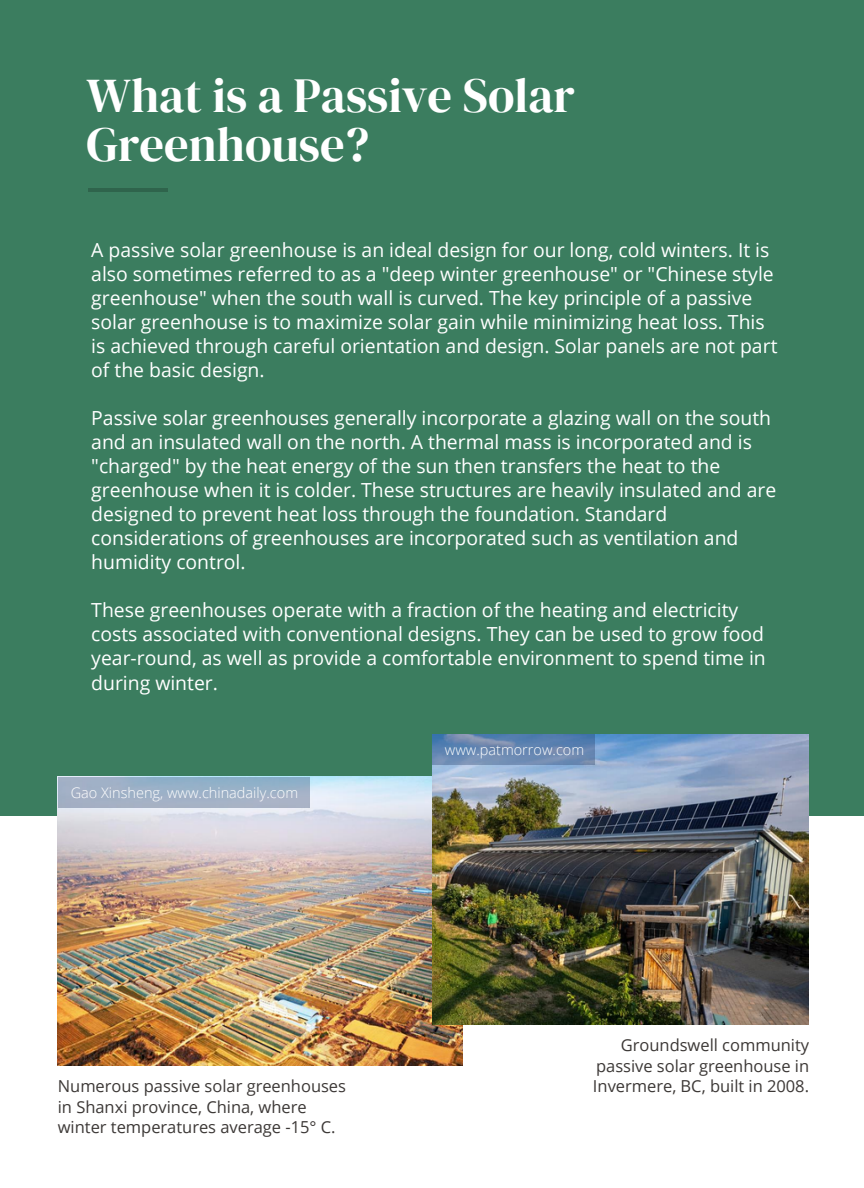
<style>
.page{position:relative;width:864px;height:1188px;background:#3b7d5f}
.page>*{position:absolute;margin:0;border:0;box-sizing:border-box;transform-origin:0 0}
.t1{font:48.45px/49.5px "DM Serif Display";color:#fff}
.t2{font:19.35px/24px "Open Sans";color:#fff}
.t3{font:16.5px/20.2px "Open Sans";color:#3c3836}
.t4{font:300 14.55px "Open Sans";color:#fff}
</style>
<div class="page">
<hr style="left:89px;top:189px;width:79px;height:3px;background:#000">
<div style="left:0;top:816px;width:864px;height:372px;background:#fff"></div>
<img style="left:58px;top:777px;width:405px;height:289px">
<svg style="left:58px;top:777px;width:252px;height:31px;background:#9db0c6"></svg>
<img style="left:432px;top:734px;width:377px;height:291px">
<svg style="left:432px;top:734px;width:162px;height:31px;background:#6686b1"></svg>
<p class="t1" style="left:86px;top:70px;width:490px">What is a Passive Solar<br>Greenhouse?</p>
<p class="t2" style="left:91px;top:238px;width:688px">A passive solar greenhouse is an ideal design for our long, cold winters. It is also sometimes referred to as a "deep winter greenhouse" or "Chinese style greenhouse" when the south wall is curved. The key principle of a passive solar greenhouse is to maximize solar gain while minimizing heat loss. This is achieved through careful orientation and design. Solar panels are not part of the basic design.</p>
<p class="t2" style="left:91px;top:406px;width:687px">Passive solar greenhouses generally incorporate a glazing wall on the south and an insulated wall on the north. A thermal mass is incorporated and is "charged" by the heat energy of the sun then transfers the heat to the greenhouse when it is colder. These structures are heavily insulated and are designed to prevent heat loss through the foundation. Standard considerations of greenhouses are incorporated such as ventilation and humidity control.</p>
<p class="t2" style="left:91px;top:598px;width:676px">These greenhouses operate with a fraction of the heating and electricity costs associated with conventional designs. They can be used to grow food year-round, as well as provide a comfortable environment to spend time in during winter.</p>
<p class="t4" style="left:71px;top:782px;width:229px">Gao Xinsheng, www.chinadaily.com</p>
<p class="t3" style="left:58px;top:1076px;width:290px">Numerous passive solar greenhouses in Shanxi province, China, where winter temperatures average -15° C.</p>
<p class="t4" style="left:445px;top:740px;width:141px">www.patmorrow.com</p>
<p class="t3" style="left:593px;top:1035px;width:218px;text-align:justify;text-indent:28px">Groundswell community passive solar greenhouse in Invermere, BC, built in 2008.</p>
</div>
